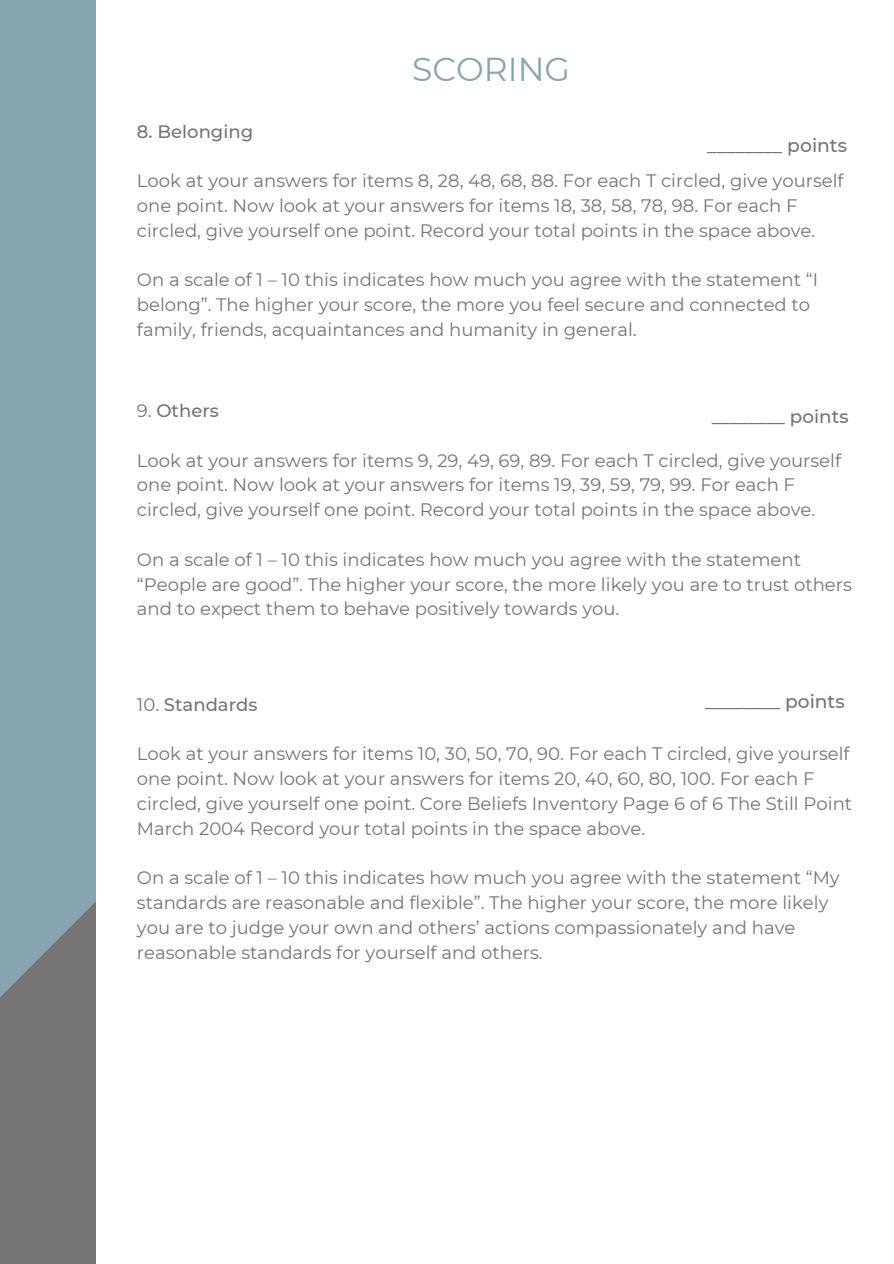
<style>
.page{position:relative;width:894px;height:1264px;background:#fff}
.page>*{position:absolute;margin:0;border:0;box-sizing:border-box;transform-origin:0 0}
.t1{font:33px "Montserrat";color:#87a5af}
.t2{font:500 18.75px "Montserrat";color:#747474}
.t3{font:500 18.6px "Montserrat";color:#747474}
.t4{font:500 18.3px "Montserrat";color:#747474}
.t5{font:18px/24.8px "Montserrat";color:#747474}
.t6{font:500 18px "Montserrat";color:#747474}
.s1{font-weight:400}
</style>
<div class="page">
<div style="left:0;top:0;width:893px;height:1263px;background:#87a5af"></div>
<svg style="left:0;top:321px;width:97px;height:942px"></svg>
<div style="left:97px;top:0;width:796px;height:1263px;background:#fff"></div>
<h1 class="t1" style="left:412px;top:47px;width:159px">SCORING</h1>
<p class="t6" style="left:137px;top:119px;width:118px">8. Belonging</p>
<p class="t5" style="left:137px;top:168px;width:708px">Look at your answers for items 8, 28, 48, 68, 88. For each T circled, give yourself one point. Now look at your answers for items 18, 38, 58, 78, 98. For each F circled, give yourself one point. Record your total points in the space above.</p>
<p class="t5" style="left:137px;top:267px;width:682px">On a scale of 1 – 10 this indicates how much you agree with the statement “I belong”. The higher your score, the more you feel secure and connected to family, friends, acquaintances and humanity in general.</p>
<p class="t2" style="left:707px;top:132px;width:141px">________ points</p>
<p class="t6" style="left:137px;top:398px;width:83px"><span class="s1">9.</span> Others</p>
<p class="t5" style="left:137px;top:447px;width:705px">Look at your answers for items 9, 29, 49, 69, 89. For each T circled, give yourself one point. Now look at your answers for items 19, 39, 59, 79, 99. For each F circled, give yourself one point. Record your total points in the space above.</p>
<p class="t5" style="left:137px;top:546px;width:716px">On a scale of 1 – 10 this indicates how much you agree with the statement “People are good”. The higher your score, the more likely you are to trust others and to expect them to behave positively towards you.</p>
<p class="t4" style="left:711px;top:403px;width:138px">________ points</p>
<p class="t3" style="left:705px;top:688px;width:141px">________ points</p>
<p class="t6" style="left:137px;top:692px;width:122px"><span class="s1">10.</span> Standards</p>
<p class="t5" style="left:137px;top:741px;width:716px">Look at your answers for items 10, 30, 50, 70, 90. For each T circled, give yourself one point. Now look at your answers for items 20, 40, 60, 80, 100. For each F circled, give yourself one point. Core Beliefs Inventory Page 6 of 6 The Still Point March 2004 Record your total points in the space above.</p>
<p class="t5" style="left:137px;top:865px;width:704px">On a scale of 1 – 10 this indicates how much you agree with the statement “My standards are reasonable and flexible”. The higher your score, the more likely you are to judge your own and others’ actions compassionately and have reasonable standards for yourself and others.</p>
</div>
